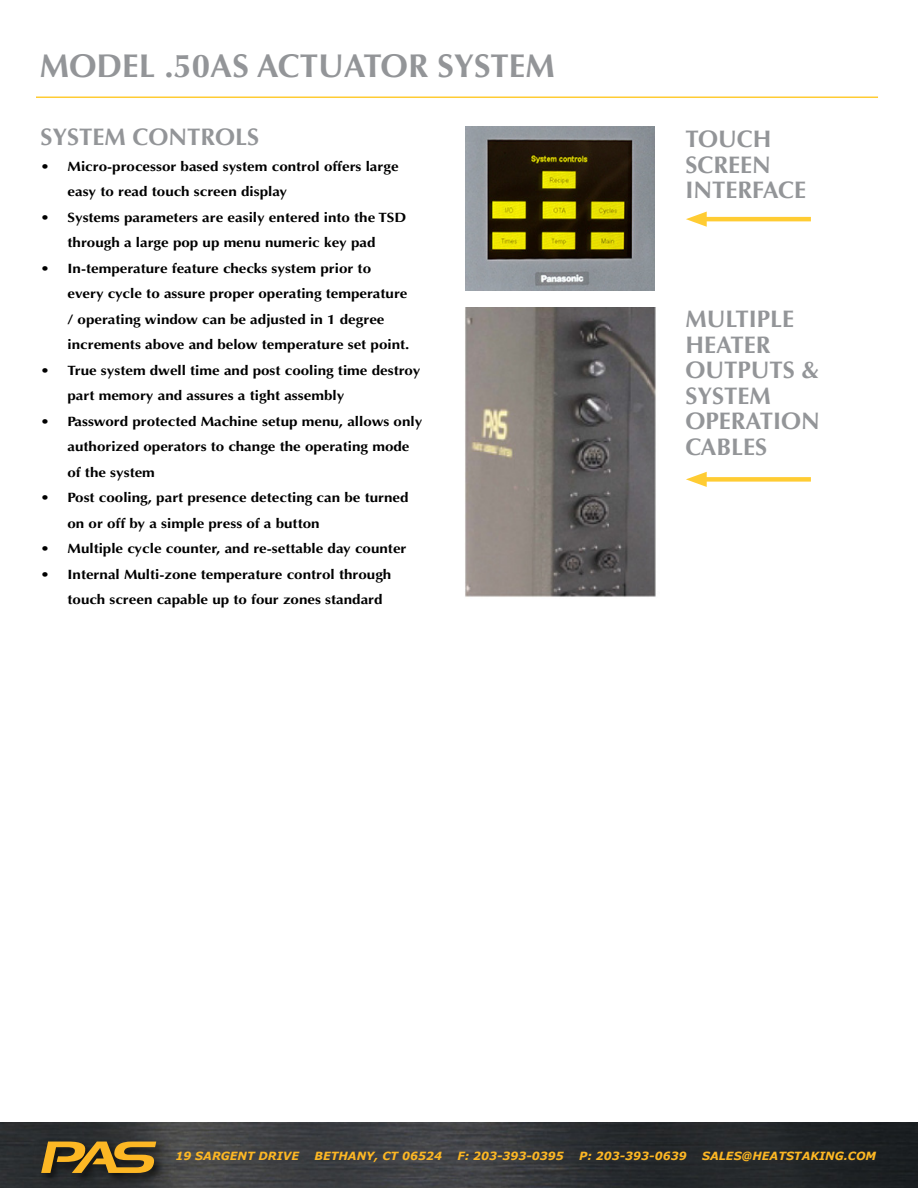
<style>
.page{position:relative;width:918px;height:1188px;background:#fff}
.page>*{position:absolute;margin:0;border:0;box-sizing:border-box;transform-origin:0 0}
.t1{font:700 33px "Optima";color:#939598}
.t2{font:700 24px/25.5px "Optima";color:#939598}
.t3{font:700 13.5px/25.5px "Optima";color:#000;scale:1.12 1}
.t4{font:italic 700 11.25px "Verdana";color:#fdb724}
</style>
<div class="page">
<img style="left:0;top:1123px;width:918px;height:65px">
<div style="left:39px;top:1139px;width:129px;height:46px;background:#000;opacity:.6"></div>
<svg style="left:41px;top:1142px;width:115px;height:31px;background:#997323"></svg>
<hr style="left:36px;top:97px;width:842px;height:1px;background:#fc3">
<hr style="left:698px;top:217px;width:113px;height:4px;background:#fc3">
<svg style="left:686px;top:212px;width:21px;height:15px"></svg>
<div style="left:698px;top:477px;width:113px;height:5px;background:#fc3"></div>
<svg style="left:686px;top:472px;width:21px;height:15px"></svg>
<img style="left:466px;top:126px;width:188px;height:164px">
<img style="left:465px;top:307px;width:191px;height:290px">
<h1 class="t1" style="left:40px;top:46px;width:516px">MODEL .50AS ACTUATOR SYSTEM</h1>
<h2 class="t2" style="left:40px;top:125px;width:220px">SYSTEM CONTROLS</h2>
<p class="t3" style="left:68px;top:154px;width:297px;text-indent:-27px">• Micro-processor based system control offers large easy to read touch screen display</p>
<p class="t3" style="left:40px;top:205px;width:328px;text-align:center">• Systems parameters are easily entered into the TSD through a large pop up menu numeric key pad</p>
<p class="t3" style="left:68px;top:256px;width:307px;text-indent:-27px">• In-temperature feature checks system prior to every cycle to assure proper operating temperature / operating window can be adjusted in 1 degree increments above and below temperature set point.</p>
<p class="t3" style="left:68px;top:358px;width:317px;text-indent:-27px">• True system dwell time and post cooling time destroy part memory and assures a tight assembly</p>
<p class="t3" style="left:68px;top:409px;width:318px;text-indent:-27px">• Password protected Machine setup menu, allows only authorized operators to change the operating mode of the system</p>
<p class="t3" style="left:68px;top:485px;width:306px;text-indent:-27px">• Post cooling, part presence detecting can be turned on or off by a simple press of a button</p>
<p class="t3" style="left:40px;top:536px;width:328px">• Multiple cycle counter, and re-settable day counter</p>
<p class="t3" style="left:68px;top:562px;width:291px;text-indent:-27px">• Internal Multi-zone temperature control through touch screen capable up to four zones standard</p>
<h2 class="t2" style="left:686px;top:127px;width:122px">TOUCH<br>SCREEN<br>INTERFACE</h2>
<h2 class="t2" style="left:686px;top:307px;width:136px">MULTIPLE<br>HEATER<br>OUTPUTS &amp;<br>SYSTEM<br>OPERATION<br>CABLES</h2>
<p class="t4" style="left:175px;top:1148px;width:125px">19 SARGENT DRIVE</p>
<p class="t4" style="left:315px;top:1148px;width:129px">BETHANY, CT 06524</p>
<p class="t4" style="left:457px;top:1148px;width:108px">F: 203-393-0395</p>
<p class="t4" style="left:579px;top:1148px;width:109px">P: 203-393-0639</p>
<p class="t4" style="left:702px;top:1148px;width:176px">SALES@HEATSTAKING.COM</p>
</div>
